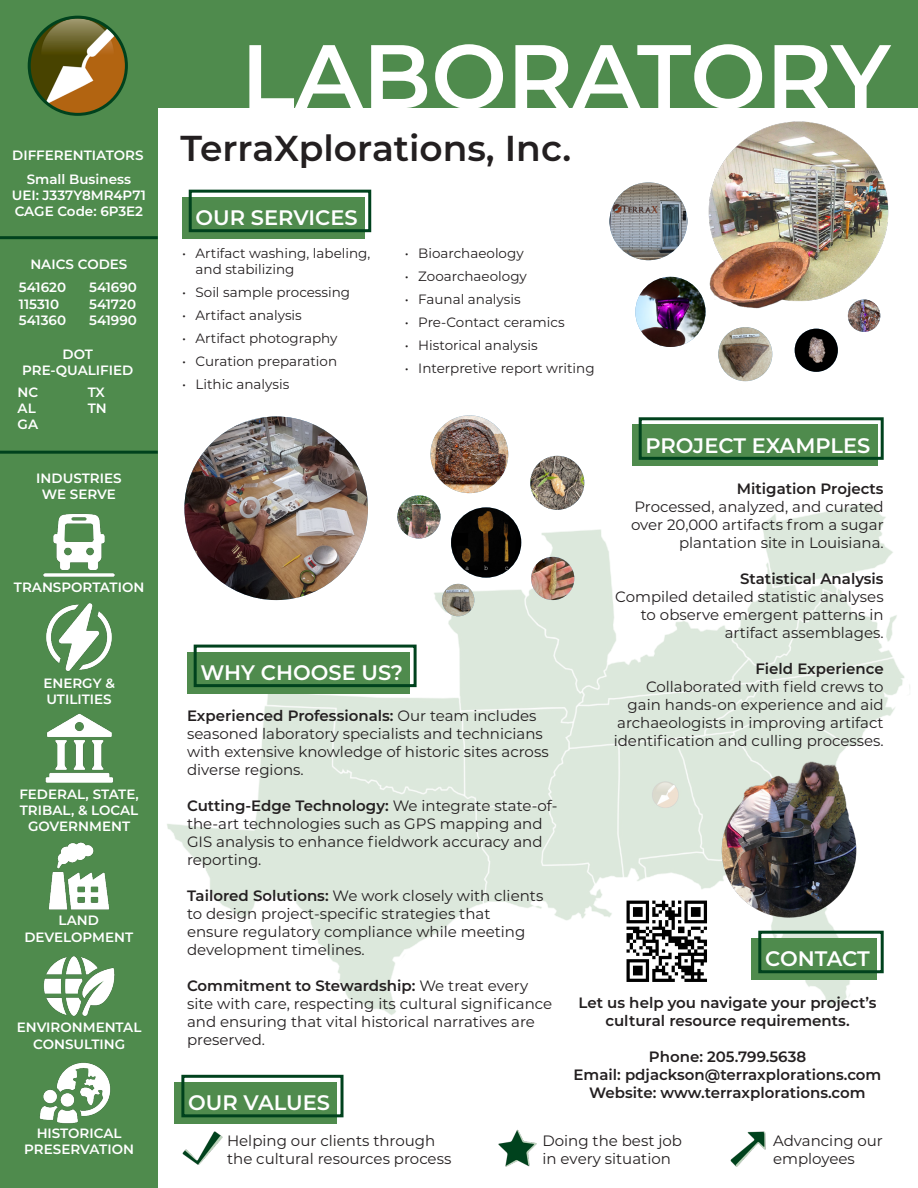
<style>
.page{position:relative;width:918px;height:1188px;background:#fff}
.page>*{position:absolute;margin:0;border:0;box-sizing:border-box;transform-origin:0 0}
.t1{font:600 90px "Montserrat";color:#fff}
.t2{font:600 36px "Montserrat";color:#231f20}
.t3{font:600 21px "Montserrat";color:#fff}
.t4{font:15px/18px "Montserrat";color:#231f20}
.t5{font:600 15px/18px "Montserrat";color:#231f20;text-align:center}
.t6{font:600 13.5px/16.2px "Montserrat";color:#fff;text-align:center}
.t7{font:13.5px/16.2px "Montserrat";color:#231f20}
.s1{font-weight:600}
</style>
<div class="page">
<div style="left:0;top:0;width:158px;height:1188px;background:#4f8b4d"></div>
<div style="left:0;top:0;width:918px;height:108px;background:#4f8b4d"></div>
<img style="left:610px;top:182px;width:77px;height:78px;border-radius:39px">
<img style="left:699px;top:121px;width:190px;height:196px">
<img style="left:635px;top:277px;width:71px;height:70px;border-radius:35px">
<img style="left:718px;top:327px;width:54px;height:54px;border-radius:27px">
<img style="left:795px;top:329px;width:43px;height:43px;border-radius:22px">
<img style="left:848px;top:299px;width:32px;height:33px;border-radius:16px">
<img style="left:125px;top:443px;width:785px;height:632px">
<img style="left:182px;top:1131px;width:41px;height:34px">
<img style="left:498px;top:1129px;width:39px;height:38px">
<img style="left:730px;top:1131px;width:36px;height:36px">
<img style="left:43px;top:513px;width:72px;height:64px">
<img style="left:46px;top:603px;width:66px;height:69px">
<img style="left:49px;top:842px;width:60px;height:68px">
<img style="left:43px;top:956px;width:72px;height:60px">
<img style="left:39px;top:1062px;width:72px;height:62px">
<img style="left:45px;top:713px;width:68px;height:70px">
<hr style="left:0;top:451px;width:158px;height:3px;background:#00421d">
<hr style="left:0;top:236px;width:158px;height:3px;background:#00421d">
<img style="left:704px;top:754px;width:169px;height:169px">
<img style="left:621px;top:895px;width:92px;height:92px">
<img style="left:29px;top:17px;width:97px;height:97px;border-radius:49px">
<div style="left:28px;top:16px;width:100px;height:100px;border:3px solid #00421d;border-radius:50%"></div>
<img style="left:430px;top:415px;width:78px;height:78px;border-radius:39px">
<img style="left:184px;top:416px;width:184px;height:184px;border-radius:92px">
<img style="left:530px;top:456px;width:54px;height:54px;border-radius:27px">
<img style="left:397px;top:495px;width:44px;height:44px;border-radius:22px">
<img style="left:531px;top:557px;width:43px;height:43px;border-radius:22px">
<img style="left:451px;top:507px;width:70px;height:71px;border-radius:35px">
<img style="left:442px;top:584px;width:32px;height:32px;border-radius:16px">
<div style="left:632px;top:424px;width:245px;height:42px;background:#4f8b4d"></div>
<div style="left:187px;top:652px;width:223px;height:41px;background:#4f8b4d"></div>
<div style="left:175px;top:1082px;width:162px;height:42px;background:#4f8b4d"></div>
<div style="left:752px;top:938px;width:125px;height:42px;background:#4f8b4d"></div>
<div style="left:182px;top:197px;width:183px;height:41px;background:#4f8b4d"></div>
<div style="left:639px;top:417px;width:245px;height:43px;border:3px solid #00421d"></div>
<div style="left:194px;top:645px;width:223px;height:42px;border:3px solid #00421d"></div>
<div style="left:181px;top:1075px;width:163px;height:42px;border:3px solid #00421d"></div>
<div style="left:758px;top:931px;width:126px;height:42px;border:3px solid #00421d"></div>
<div style="left:189px;top:190px;width:182px;height:42px;border:3px solid #00421d"></div>
<p class="t6" style="left:12px;top:147px;width:133px">DIFFERENTIATORS</p>
<p class="t6" style="left:27px;top:170px;width:106px">Small Business</p>
<p class="t6" style="left:12px;top:187px;width:135px">UEI: J337Y8MR4P71</p>
<p class="t6" style="left:15px;top:203px;width:130px">CAGE Code: 6P3E2</p>
<p class="t6" style="left:30px;top:255px;width:98px">NAICS CODES</p>
<p class="t6" style="left:19px;top:279px;width:49px;text-align:left">541620<br>115310<br>541360</p>
<p class="t6" style="left:89px;top:279px;width:49px;text-align:justify">541690<br>541720<br>541990</p>
<p class="t6" style="left:63px;top:345px;width:32px">DOT</p>
<p class="t6" style="left:22px;top:361px;width:112px">PRE-QUALIFIED</p>
<p class="t6" style="left:18px;top:383px;width:22px">NC</p>
<p class="t6" style="left:18px;top:400px;width:20px">AL</p>
<p class="t6" style="left:18px;top:416px;width:22px">GA</p>
<p class="t6" style="left:88px;top:383px;width:19px">TX</p>
<p class="t6" style="left:88px;top:400px;width:21px">TN</p>
<p class="t6" style="left:36px;top:469px;width:87px">INDUSTRIES</p>
<p class="t6" style="left:42px;top:486px;width:76px">WE SERVE</p>
<p class="t6" style="left:14px;top:579px;width:132px">TRANSPORTATION</p>
<p class="t6" style="left:43px;top:674px;width:73px">ENERGY &amp;</p>
<p class="t6" style="left:47px;top:690px;width:67px">UTILITIES</p>
<p class="t6" style="left:19px;top:785px;width:121px">FEDERAL, STATE,<br>TRIBAL, &amp; LOCAL<br>GOVERNMENT</p>
<p class="t6" style="left:24px;top:912px;width:110px">LAND<br>DEVELOPMENT</p>
<p class="t6" style="left:17px;top:1019px;width:126px">ENVIRONMENTAL</p>
<p class="t6" style="left:33px;top:1035px;width:94px">CONSULTING</p>
<p class="t6" style="left:24px;top:1125px;width:111px">HISTORICAL<br>PRESERVATION</p>
<p class="t1" style="left:241px;top:12px;width:651px">LABORATORY</p>
<p class="t2" style="left:181px;top:122px;width:392px">TerraXplorations, Inc.</p>
<p class="t3" style="left:196px;top:203px;width:164px">OUR SERVICES</p>
<p class="t7" style="left:196px;top:245px;width:176px;text-indent:-13px">• Artifact washing, labeling, and stabilizing</p>
<p class="t7" style="left:182px;top:284px;width:170px">• Soil sample processing</p>
<p class="t7" style="left:182px;top:307px;width:121px">• Artifact analysis</p>
<p class="t7" style="left:182px;top:330px;width:157px">• Artifact photography</p>
<p class="t7" style="left:182px;top:353px;width:157px">• Curation preparation</p>
<p class="t7" style="left:182px;top:376px;width:109px">• Lithic analysis</p>
<p class="t7" style="left:405px;top:245px;width:120px">• Bioarchaeology</p>
<p class="t7" style="left:405px;top:268px;width:124px">• Zooarchaeology</p>
<p class="t7" style="left:405px;top:291px;width:117px">• Faunal analysis</p>
<p class="t7" style="left:405px;top:314px;width:161px">• Pre-Contact ceramics</p>
<p class="t7" style="left:405px;top:337px;width:134px">• Historical analysis</p>
<p class="t7" style="left:405px;top:360px;width:191px">• Interpretive report writing</p>
<p class="t3" style="left:646px;top:430px;width:226px">PROJECT EXAMPLES</p>
<p class="t3" style="left:201px;top:658px;width:204px">WHY CHOOSE US?</p>
<p class="t4" style="left:187px;top:707px;width:363px"><span class="s1">Experienced Professionals:</span> Our team includes seasoned laboratory specialists and technicians with extensive knowledge of historic sites across diverse regions.</p>
<p class="t4" style="left:187px;top:797px;width:372px"><span class="s1">Cutting-Edge Technology:</span> We integrate state-of&shy;the-art technologies such as GPS mapping and GIS analysis to enhance fieldwork accuracy and reporting.</p>
<p class="t4" style="left:187px;top:887px;width:358px"><span class="s1">Tailored Solutions:</span> We work closely with clients to design project-specific strategies that ensure regulatory compliance while meeting development timelines.</p>
<p class="t4" style="left:187px;top:977px;width:367px"><span class="s1">Commitment to Stewardship:</span> We treat every site with care, respecting its cultural significance and ensuring that vital historical narratives are preserved.</p>
<p class="t3" style="left:188px;top:1088px;width:143px">OUR VALUES</p>
<p class="t5" style="left:737px;top:479px;width:148px">Mitigation Projects</p>
<p class="t4" style="left:631px;top:497px;width:254px;text-align:right">Processed, analyzed, and curated over 20,000 artifacts from a sugar plantation site in Louisiana.</p>
<p class="t5" style="left:740px;top:569px;width:145px">Statistical Analysis</p>
<p class="t4" style="left:615px;top:587px;width:270px;text-align:right">Compiled detailed statistic analyses to observe emergent patterns in artifact assemblages.</p>
<p class="t5" style="left:756px;top:659px;width:130px">Field Experience</p>
<p class="t4" style="left:614px;top:677px;width:271px;text-align:right">Collaborated with field crews to gain hands-on experience and aid archaeologists in improving artifact identification and culling processes.</p>
<p class="t3" style="left:765px;top:944px;width:106px">CONTACT</p>
<p class="t5" style="left:579px;top:993px;width:300px">Let us help you navigate your project’s cultural resource requirements.</p>
<p class="t5" style="left:649px;top:1047px;width:159px">Phone: 205.799.5638</p>
<p class="t5" style="left:574px;top:1065px;width:309px">Email: pdjackson@terraxplorations.com</p>
<p class="t5" style="left:589px;top:1083px;width:278px">Website: www.terraxplorations.com</p>
<p class="t4" style="left:227px;top:1131px;width:226px">Helping our clients through the cultural resources process</p>
<p class="t4" style="left:542px;top:1131px;width:141px">Doing the best job in every situation</p>
<p class="t4" style="left:773px;top:1131px;width:111px">Advancing our employees</p>
</div>
